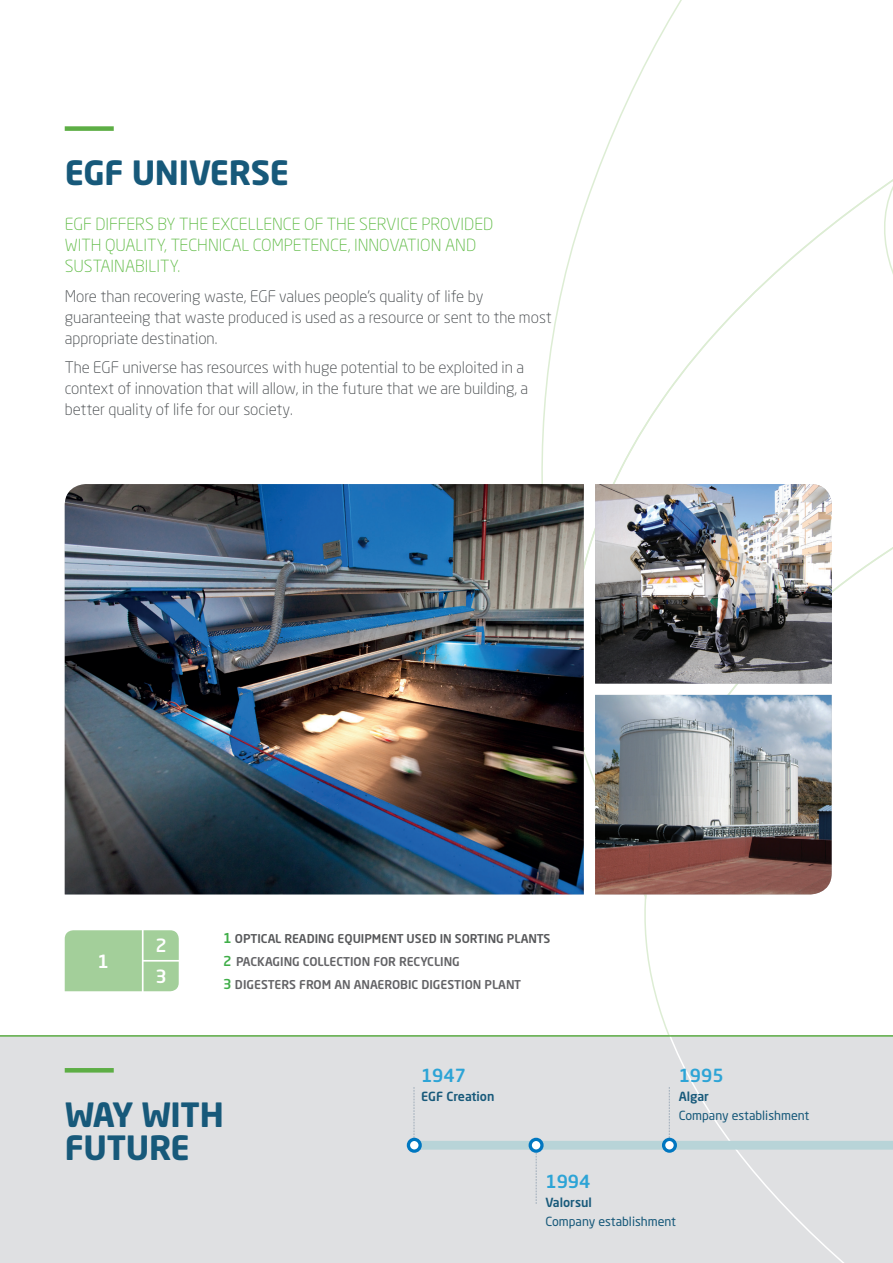
<style>
.page{position:relative;width:893px;height:1263px;background:#fff}
.page>*{position:absolute;margin:0;border:0;box-sizing:border-box;transform-origin:0 0}
.t1{font:700 33.15px/33.2px "Neo Sans Std";letter-spacing:-.01em;color:#17597a}
.t2{font:500 18px/31.3px "Neo Sans Std";color:#fff}
.t3{font:500 17.85px "Neo Sans Std";color:#2da4d6}
.t4{font:300 16.5px/21px "Neo Sans Std";color:#60bb46}
.t5{font:300 15.75px/21px "Neo Sans Std";color:#45494c}
.t6{font:12.45px "Neo Sans Std";color:#17597a}
.t7{font:500 12.45px "Neo Sans Std";color:#17597a}
.t8{font:500 12px/22.5px "Neo Sans Std";color:#636366}
.s1{font-size:13.5px;color:#40ae49}
.s2{color:#57585a}
</style>
<div class="page">
<svg style="left:460px;top:0;width:433px;height:1035px"></svg>
<div style="left:1px;top:1035px;width:892px;height:228px;background:#dfe0e2"></div>
<svg style="left:530px;top:1037px;width:314px;height:226px"></svg>
<div style="left:418px;top:1141px;width:475px;height:9px;background:#b8d4d8"></div>
<svg style="left:414px;top:1087px;width:1px;height:51px"></svg>
<svg style="left:669px;top:1087px;width:1px;height:51px"></svg>
<svg style="left:536px;top:1153px;width:1px;height:51px"></svg>
<hr style="left:1px;top:1035px;width:892px;height:2px;background:#5dae45">
<div style="left:65px;top:126px;width:49px;height:5px;background:#5dae45"></div>
<hr style="left:65px;top:1068px;width:49px;height:4px;background:#5dae45">
<img style="left:65px;top:484px;width:519px;height:410px">
<img style="left:595px;top:484px;width:237px;height:200px">
<img style="left:595px;top:695px;width:237px;height:199px">
<div style="left:408px;top:1139px;width:12px;height:12px;background:#fff;border-radius:50%"></div>
<div style="left:407px;top:1138px;width:15px;height:15px;border:3px solid #0077c0;border-radius:50%"></div>
<div style="left:530px;top:1139px;width:12px;height:12px;background:#fff;border-radius:50%"></div>
<div style="left:529px;top:1138px;width:15px;height:15px;border:3px solid #0077c0;border-radius:50%"></div>
<svg style="left:664px;top:1139px;width:11px;height:12px"></svg>
<div style="left:662px;top:1138px;width:15px;height:15px;border:3px solid #0077c0;border-radius:50%"></div>
<div style="left:65px;top:930px;width:114px;height:61px;background:#a3cf9a"></div>
<h1 class="t1" style="left:65px;top:156px;width:226px">EGF UNIVERSE</h1>
<p class="t4" style="left:65px;top:213px;width:430px">EGF DIFFERS BY THE EXCELLENCE OF THE SERVICE PROVIDED<br>WITH QUALITY, TECHNICAL COMPETENCE, INNOVATION AND<br>SUSTAINABILITY.</p>
<p class="t5" style="left:65px;top:285px;width:488px">More than recovering waste, EGF values people's quality of life by guaranteeing that waste produced is used as a resource or sent to the most appropriate destination.</p>
<p class="t5" style="left:65px;top:357px;width:465px">The EGF universe has resources with huge potential to be exploited in a context of innovation that will allow, in the future that we are building, a better quality of life for our society.</p>
<p class="t2" style="left:98px;top:945px;width:13px">1</p>
<p class="t2" style="left:155px;top:929px;width:13px">2<br>3</p>
<p class="t8" style="left:223px;top:927px;width:329px"><span class="s1">1</span> <span class="s2">OPTICAL READING EQUIPMENT USED IN SORTING PLANTS<br></span><span class="s1">2</span> PACKAGING COLLECTION FOR RECYCLING<br><span class="s1">3</span> DIGESTERS FROM AN ANAEROBIC DIGESTION PLANT</p>
<h1 class="t1" style="left:65px;top:1097px;width:161px">WAY WITH<br>FUTURE</h1>
<p class="t3" style="left:421px;top:1064px;width:47px">1947</p>
<p class="t7" style="left:421px;top:1088px;width:75px">EGF Creation</p>
<p class="t3" style="left:679px;top:1064px;width:47px">1995</p>
<p class="t7" style="left:679px;top:1088px;width:32px">Algar</p>
<p class="t6" style="left:679px;top:1108px;width:132px">Company establishment</p>
<p class="t3" style="left:545px;top:1170px;width:47px">1994</p>
<p class="t7" style="left:545px;top:1194px;width:48px">Valorsul</p>
<p class="t6" style="left:545px;top:1214px;width:132px">Company establishment</p>
</div>
